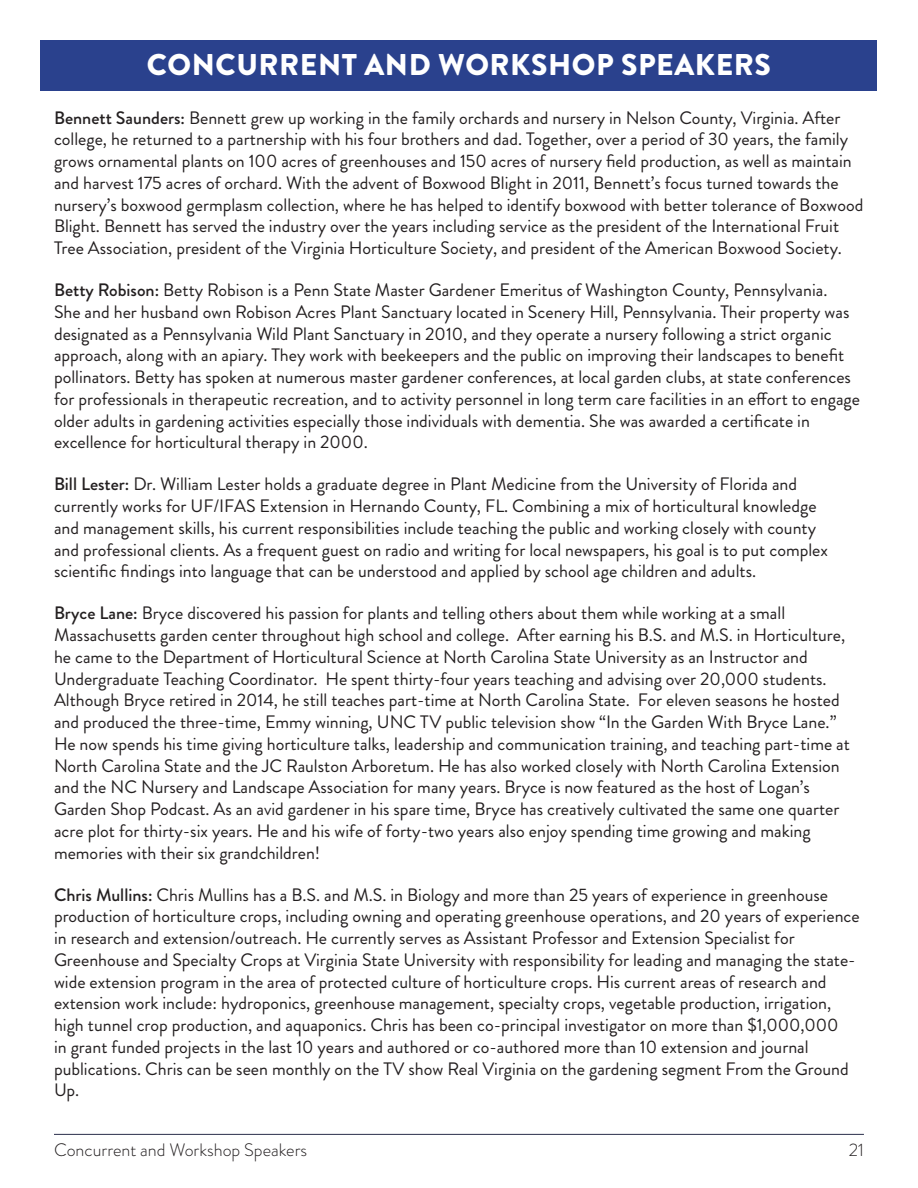
<style>
.page{position:relative;width:918px;height:1188px;background:#fff}
.page>*{position:absolute;margin:0;border:0;box-sizing:border-box;transform-origin:0 0}
.t1{font:900 30px "Brandon Grotesque";letter-spacing:.02em;color:#fff}
.concurrent_desc{font:18px/21.8px "Brandon Grotesque";color:#231f20}
.t2{font:300 18px "Brandon Grotesque";color:#231f20}
.s1{font-weight:500}
</style>
<div class="page">
<hr style="left:54px;top:1134px;width:810px;height:1px;background:#2a2e4b">
<div style="left:40px;top:40px;width:838px;height:51px;background:#2a418d"></div>
<p class="t1" style="left:147px;top:43px;width:626px">CONCURRENT AND WORKSHOP SPEAKERS</p>
<p class="concurrent_desc" style="left:54px;top:107px;width:811px"><span class="s1">Bennett Saunders:</span> Bennett grew up working in the family orchards and nursery in Nelson County, Virginia. After college, he returned to a partnership with his four brothers and dad. Together, over a period of 30 years, the family grows ornamental plants on 100 acres of greenhouses and 150 acres of nursery field production, as well as maintain and harvest 175 acres of orchard. With the advent of Boxwood Blight in 2011, Bennett’s focus turned towards the nursery’s boxwood germplasm collection, where he has helped to identify boxwood with better tolerance of Boxwood Blight. Bennett has served the industry over the years including service as the president of the International Fruit Tree Association, president of the Virginia Horticulture Society, and president of the American Boxwood Society.</p>
<p class="concurrent_desc" style="left:54px;top:279px;width:808px"><span class="s1">Betty Robison:</span> Betty Robison is a Penn State Master Gardener Emeritus of Washington County, Pennsylvania.<br>She and her husband own Robison Acres Plant Sanctuary located in Scenery Hill, Pennsylvania. Their property was designated as a Pennsylvania Wild Plant Sanctuary in 2010, and they operate a nursery following a strict organic approach, along with an apiary. They work with beekeepers and the public on improving their landscapes to benefit pollinators. Betty has spoken at numerous master gardener conferences, at local garden clubs, at state conferences for professionals in therapeutic recreation, and to activity personnel in long term care facilities in an effort to engage older adults in gardening activities especially those individuals with dementia. She was awarded a certificate in excellence for horticultural therapy in 2000.</p>
<p class="concurrent_desc" style="left:54px;top:474px;width:775px"><span class="s1">Bill Lester:</span> Dr. William Lester holds a graduate degree in Plant Medicine from the University of Florida and currently works for UF/IFAS Extension in Hernando County, FL. Combining a mix of horticultural knowledge and management skills, his current responsibilities include teaching the public and working closely with county and professional clients. As a frequent guest on radio and writing for local newspapers, his goal is to put complex scientific findings into language that can be understood and applied by school age children and adults.</p>
<p class="concurrent_desc" style="left:54px;top:603px;width:798px"><span class="s1">Bryce Lane:</span> Bryce discovered his passion for plants and telling others about them while working at a small Massachusetts garden center throughout high school and college. After earning his B.S. and M.S. in Horticulture, he came to the Department of Horticultural Science at North Carolina State University as an Instructor and Undergraduate Teaching Coordinator. He spent thirty-four years teaching and advising over 20,000 students.<br>Although Bryce retired in 2014, he still teaches part-time at North Carolina State. For eleven seasons he hosted and produced the three-time, Emmy winning, UNC TV public television show “In the Garden With Bryce Lane.” He now spends his time giving horticulture talks, leadership and communication training, and teaching part-time at North Carolina State and the JC Raulston Arboretum. He has also worked closely with North Carolina Extension and the NC Nursery and Landscape Association for many years. Bryce is now featured as the host of Logan’s Garden Shop Podcast. As an avid gardener in his spare time, Bryce has creatively cultivated the same one quarter acre plot for thirty-six years. He and his wife of forty-two years also enjoy spending time growing and making memories with their six grandchildren!</p>
<p class="concurrent_desc" style="left:54px;top:884px;width:807px"><span class="s1">Chris Mullins:</span> Chris Mullins has a B.S. and M.S. in Biology and more than 25 years of experience in greenhouse production of horticulture crops, including owning and operating greenhouse operations, and 20 years of experience in research and extension/outreach. He currently serves as Assistant Professor and Extension Specialist for Greenhouse and Specialty Crops at Virginia State University with responsibility for leading and managing the state&shy;wide extension program in the area of protected culture of horticulture crops. His current areas of research and extension work include: hydroponics, greenhouse management, specialty crops, vegetable production, irrigation, high tunnel crop production, and aquaponics. Chris has been co-principal investigator on more than $1,000,000<br>in grant funded projects in the last 10 years and authored or co-authored more than 10 extension and journal publications. Chris can be seen monthly on the TV show Real Virginia on the gardening segment From the Ground Up.</p>
<p class="t2" style="left:54px;top:1137px;width:255px">Concurrent and Workshop Speakers</p>
<p class="t2" style="left:849px;top:1137px;width:17px">21</p>
</div>
